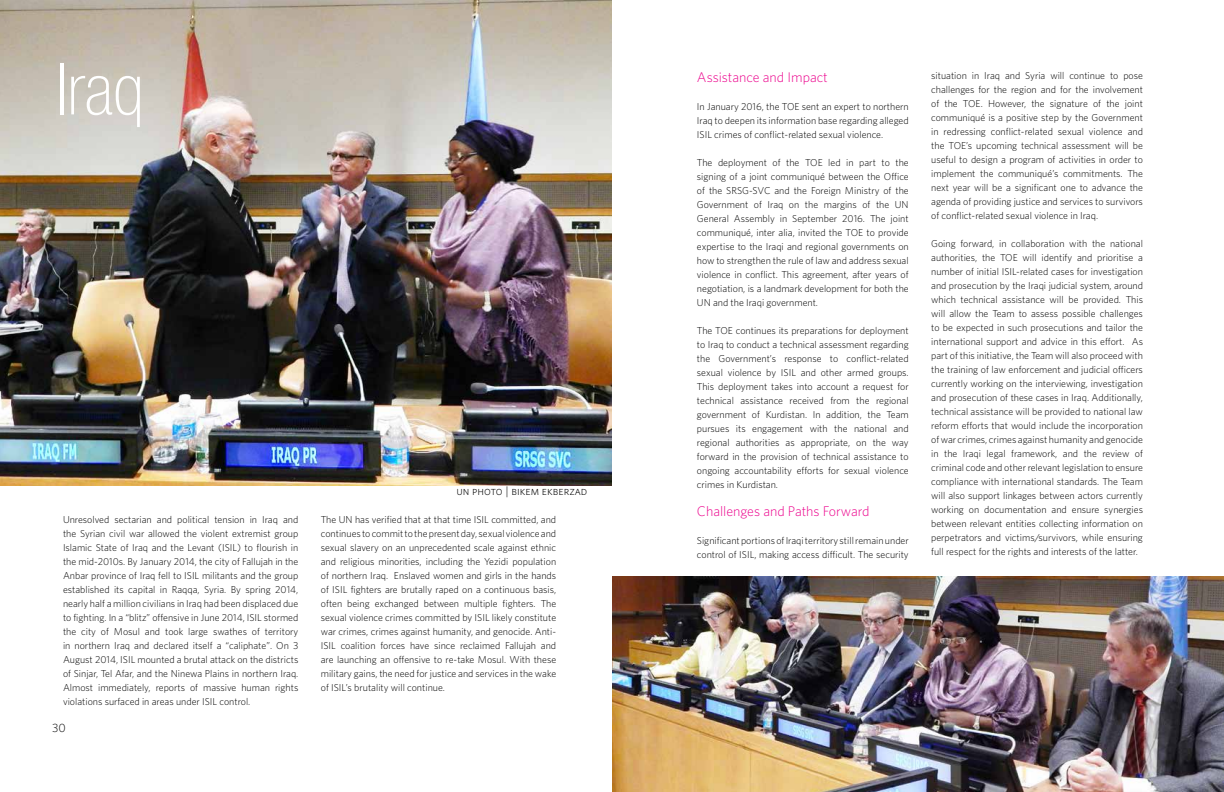
<style>
.page{position:relative;width:1224px;height:792px;background:#fff}
.page>*{position:absolute;margin:0;border:0;box-sizing:border-box;transform-origin:0 0}
.t1{font:100 condensed 72px "Helvetica Neue LT Std";color:#fff}
.t2{font:300 14px "Whitney";color:#ec008c}
.t3{font:12px "Whitney Light SC";color:#000}
.t4{font:300 12px "Whitney";color:#000}
.t5{font:300 10px/14px "Whitney";color:#000;text-align:justify}
.s1{color:#fff}
</style>
<div class="page">
<img style="left:0;top:0;width:612px;height:486px">
<img style="left:612px;top:576px;width:612px;height:216px">
<h1 class="t1" style="left:56px;top:49px;width:89px">Iraq</h1>
<p class="t3" style="left:456px;top:484px;width:138px">un photo | bikem ekberzad<span class="s1">e</span></p>
<p class="t5" style="left:63px;top:512px;width:237px">Unresolved sectarian and political tension in Iraq and the Syrian civil war allowed the violent extremist group Islamic State of Iraq and the Levant (ISIL) to flourish in the mid-2010s. By January 2014, the city of Fallujah in the Anbar province of Iraq fell to ISIL militants and the group established its capital in Raqqa, Syria. By spring 2014, nearly half a million civilians in Iraq had been displaced due to fighting. In a “blitz” offensive in June 2014, ISIL stormed the city of Mosul and took large swathes of territory in northern Iraq and declared itself a “caliphate”. On 3<br>August 2014, ISIL mounted a brutal attack on the districts of Sinjar, Tel Afar, and the Ninewa Plains in northern Iraq.<br>Almost immediately, reports of massive human rights violations surfaced in areas under ISIL control.</p>
<p class="t5" style="left:321px;top:512px;width:237px">The UN has verified that at that time ISIL committed, and continues to commit to the present day, sexual violence and sexual slavery on an unprecedented scale against ethnic and religious minorities, including the Yezidi population of northern Iraq. Enslaved women and girls in the hands of ISIL fighters are brutally raped on a continuous basis, often being exchanged between multiple fighters. The sexual violence crimes committed by ISIL likely constitute war crimes, crimes against humanity, and genocide. Anti-ISIL coalition forces have since reclaimed Fallujah and are launching an offensive to re-take Mosul. With these military gains, the need for justice and services in the wake of ISIL’s brutality will continue.</p>
<p class="t4" style="left:52px;top:721px;width:15px">30</p>
<h2 class="t2" style="left:697px;top:69px;width:132px">Assistance and Impact</h2>
<p class="t5" style="left:697px;top:99px;width:213px">In January 2016, the TOE sent an expert to northern Iraq to deepen its information base regarding alleged ISIL crimes of conflict-related sexual violence.</p>
<p class="t5" style="left:697px;top:155px;width:213px">The deployment of the TOE led in part to the signing of a joint communiqué between the Office of the SRSG-SVC and the Foreign Ministry of the Government of Iraq on the margins of the UN General Assembly in September 2016. The joint communiqué, inter alia, invited the TOE to provide expertise to the Iraqi and regional governments on how to strengthen the rule of law and address sexual violence in conflict. This agreement, after years of negotiation, is a landmark development for both the UN and the Iraqi government.</p>
<p class="t5" style="left:697px;top:323px;width:213px">The TOE continues its preparations for deployment to Iraq to conduct a technical assessment regarding the Government’s response to conflict-related sexual violence by ISIL and other armed groups.<br>This deployment takes into account a request for technical assistance received from the regional government of Kurdistan. In addition, the Team pursues its engagement with the national and regional authorities as appropriate, on the way forward in the provision of technical assistance to ongoing accountability efforts for sexual violence crimes in Kurdistan.</p>
<h2 class="t2" style="left:697px;top:503px;width:174px">Challenges and Paths Forward</h2>
<p class="t5" style="left:697px;top:533px;width:213px">Significant portions of Iraqi territory still remain under control of ISIL, making access difficult. The security</p>
<p class="t5" style="left:931px;top:68px;width:213px">situation in Iraq and Syria will continue to pose challenges for the region and for the involvement of the TOE. However, the signature of the joint communiqué is a positive step by the Government in redressing conflict-related sexual violence and the TOE’s upcoming technical assessment will be useful to design a program of activities in order to implement the communiqué’s commitments. The next year will be a significant one to advance the agenda of providing justice and services to survivors of conflict-related sexual violence in Iraq.</p>
<p class="t5" style="left:931px;top:236px;width:213px">Going forward, in collaboration with the national authorities, the TOE will identify and prioritise a number of initial ISIL-related cases for investigation and prosecution by the Iraqi judicial system, around which technical assistance will be provided. This will allow the Team to assess possible challenges to be expected in such prosecutions and tailor the international support and advice in this effort. As part of this initiative, the Team will also proceed with the training of law enforcement and judicial officers currently working on the interviewing, investigation and prosecution of these cases in Iraq. Additionally, technical assistance will be provided to national law reform efforts that would include the incorporation of war crimes, crimes against humanity and genocide in the Iraqi legal framework, and the review of criminal code and other relevant legislation to ensure compliance with international standards. The Team will also support linkages between actors currently working on documentation and ensure synergies between relevant entities collecting information on perpetrators and victims/survivors, while ensuring full respect for the rights and interests of the latter.</p>
</div>
